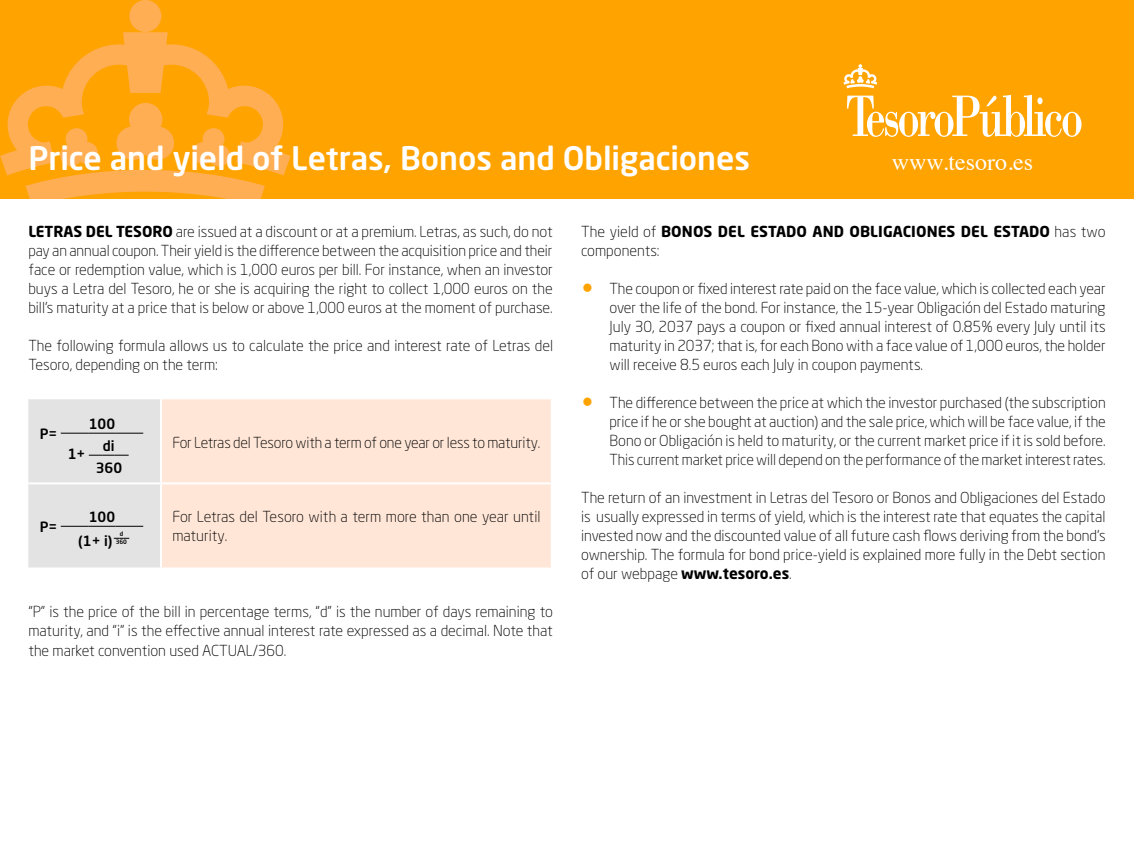
<style>
.page{position:relative;width:1134px;height:851px;background:#fff}
.page>*{position:absolute;margin:0;border:0;box-sizing:border-box;transform-origin:0 0}
.t1{font:500 32px "Neo Sans Std";letter-spacing:-.005em;color:#fff}
.t2{font:24px "Times";color:#fff}
._11-Texto_1{font:300 15px/19px "Neo Sans Std";color:#000;text-align:justify}
._11-Texto_1-2{font:700 15px/19px "Neo Sans Std";letter-spacing:.005em;color:#000}
._722A-Texto_Izq__Tab{font:500 14px "Neo Sans Std";color:#000}
._722A-Texto_Izq__Tab-2{font:500 6px "Neo Sans Std";color:#000}
.s1{font-weight:700}
.s2{font-weight:300}
.s3{color:#ffa300}
</style>
<div class="page">
<div style="left:0;top:0;width:1134px;height:198px;background:#ffa300"></div>
<svg style="left:0;top:0;width:291px;height:198px"></svg>
<svg style="left:847px;top:95px;width:234px;height:42px"></svg>
<svg style="left:843px;top:64px;width:34px;height:24px"></svg>
<div style="left:162px;top:399px;width:389px;height:168px;background:#ffe6d7"></div>
<hr style="left:161px;top:482px;width:392px;height:2px;background:#fff">
<div style="left:28px;top:399px;width:132px;height:169px;background:#e3e3e3"></div>
<p class="t1" style="left:28px;top:138px;width:723px">Price and yield of Letras, Bonos and Obligaciones</p>
<h2 class="t2" style="left:892px;top:140px;width:143px">www.tesoro.es</h2>
<p class="_11-Texto_1" style="left:28px;top:222px;width:526px"><span class="s1">LETRAS DEL TESORO</span> are issued at a discount or at a premium. Letras, as such, do not pay an annual coupon. Their yield is the difference between the acquisition price and their face or redemption value, which is 1,000 euros per bill. For instance, when an investor buys a Letra del Tesoro, he or she is acquiring the right to collect 1,000 euros on the bill’s maturity at a price that is below or above 1,000 euros at the moment of purchase.</p>
<p class="_11-Texto_1" style="left:28px;top:336px;width:526px">The following formula allows us to calculate the price and interest rate of Letras del<br>Tesoro, depending on the term:</p>
<p class="_722A-Texto_Izq__Tab" style="left:40px;top:425px;width:19px">P=</p>
<p class="_722A-Texto_Izq__Tab" style="left:89px;top:415px;width:28px">100</p>
<p class="_722A-Texto_Izq__Tab" style="left:68px;top:445px;width:19px">1+</p>
<p class="_722A-Texto_Izq__Tab" style="left:103px;top:437px;width:13px">di</p>
<p class="_722A-Texto_Izq__Tab" style="left:96px;top:459px;width:28px">360</p>
<p class="_722A-Texto_Izq__Tab" style="left:40px;top:518px;width:19px">P=</p>
<p class="_722A-Texto_Izq__Tab" style="left:89px;top:508px;width:28px">100</p>
<p class="_722A-Texto_Izq__Tab" style="left:78px;top:532px;width:36px">(1+ i)</p>
<p class="_722A-Texto_Izq__Tab-2" style="left:120px;top:530px;width:5px">d</p>
<p class="_722A-Texto_Izq__Tab-2" style="left:116px;top:538px;width:13px">360</p>
<p class="_11-Texto_1" style="left:172px;top:433px;width:369px">For Letras del Tesoro with a term of one year or less to maturity.</p>
<p class="_11-Texto_1" style="left:172px;top:507px;width:370px">For Letras del Tesoro with a term more than one year until maturity.</p>
<p class="_11-Texto_1" style="left:28px;top:602px;width:526px">“P” is the price of the bill in percentage terms, “d” is the number of days remaining to maturity, and “i” is the effective annual interest rate expressed as a decimal. Note that the market convention used ACTUAL/360.</p>
<p class="_11-Texto_1-2" style="left:581px;top:222px;width:526px"><span class="s2">The yield of</span> BONOS DEL ESTADO AND OBLIGACIONES DEL ESTADO <span class="s2">has two components:</span></p>
<p class="_11-Texto_1" style="left:609px;top:279px;width:498px;text-indent:-28px"><span class="s3">•</span> The coupon or fixed interest rate paid on the face value, which is collected each year over the life of the bond. For instance, the 15-year Obligación del Estado maturing July 30, 2037 pays a coupon or fixed annual interest of 0.85% every July until its maturity in 2037; that is, for each Bono with a face value of 1,000 euros, the holder will receive 8.5 euros each July in coupon payments.</p>
<p class="_11-Texto_1" style="left:609px;top:393px;width:498px;text-indent:-28px"><span class="s3">•</span> The difference between the price at which the investor purchased (the subscription price if he or she bought at auction) and the sale price, which will be face value, if the Bono or Obligación is held to maturity, or the current market price if it is sold before.<br>This current market price will depend on the performance of the market interest rates.</p>
<p class="_11-Texto_1" style="left:581px;top:488px;width:526px">The return of an investment in Letras del Tesoro or Bonos and Obligaciones del Estado is usually expressed in terms of yield, which is the interest rate that equates the capital invested now and the discounted value of all future cash flows deriving from the bond’s ownership. The formula for bond price-yield is explained more fully in the Debt section of our webpage <span class="s1">www.tesoro.es</span>.</p>
</div>
